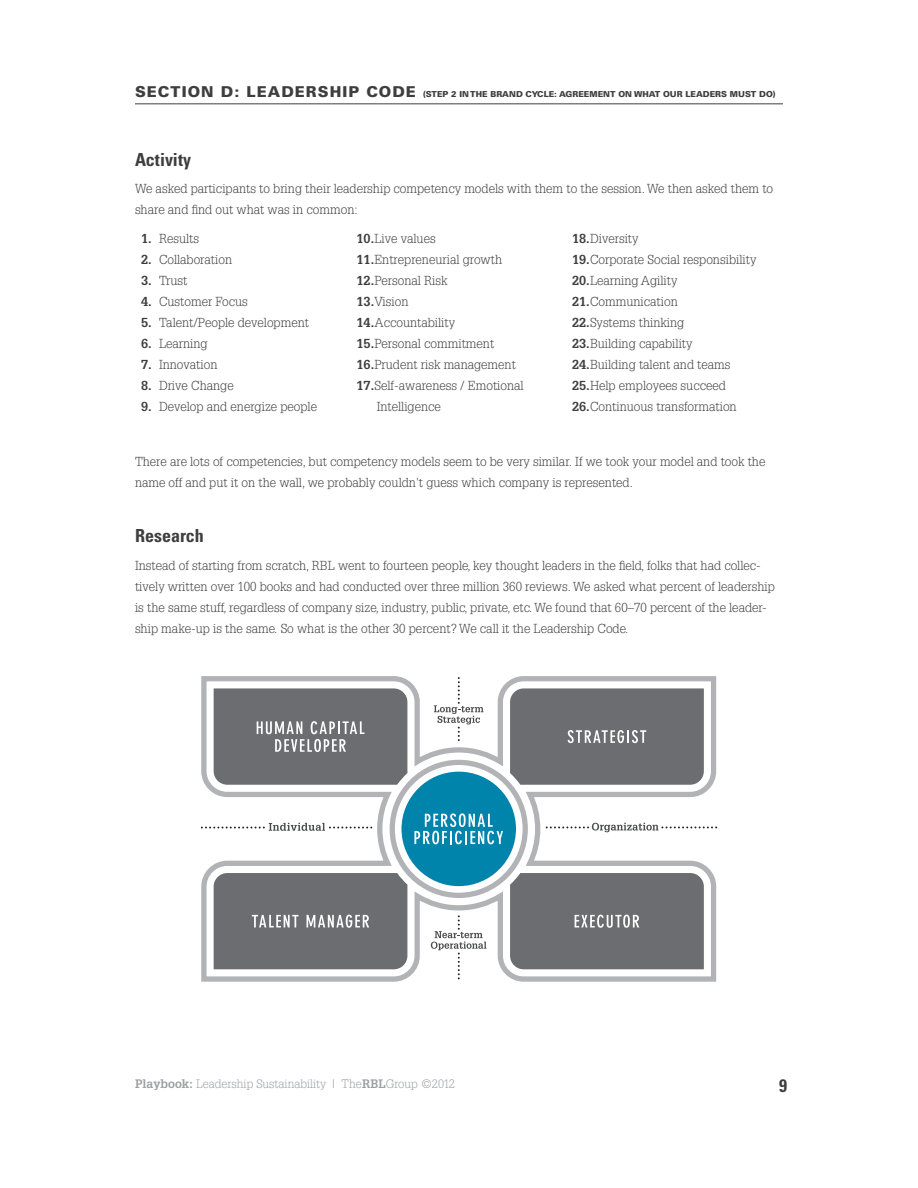
<style>
.page{position:relative;width:918px;height:1188px;background:#fff}
.page>*{position:absolute;margin:0;border:0;box-sizing:border-box;transform-origin:0 0}
.heading_2{font:700 condensed 18px "Univers";color:#3e3e3f}
.body{font:300 12.75px/21px "Glypha";color:#3e3e3f}
._1234_list_cont{font:300 12.75px/21px "Glypha";color:#3e3e3f}
._1234_list{font:300 12.75px "Glypha";color:#3e3e3f}
.t1{font:300 12px "Glypha";color:#9d9fa2}
.heading_1{font:900 8.25px "Univers";color:#3e3e3f}
.s1{font-size:15px}
.s2{font-weight:700}
.s3{font-weight:400}
</style>
<div class="page">
<hr style="left:135px;top:103px;width:648px;height:1px;background:#3e3e3f">
<svg style="left:200px;top:676px;width:518px;height:306px"></svg>
<div style="left:402px;top:772px;width:114px;height:114px;background:#0084ac;border-radius:50%"></div>
<svg style="left:214px;top:688px;width:193px;height:97px"></svg>
<div style="left:510px;top:688px;width:194px;height:97px;background:#6c6d70"></div>
<div style="left:214px;top:873px;width:193px;height:96px;background:#6c6d70"></div>
<div style="left:510px;top:873px;width:194px;height:96px;background:#6c6d70"></div>
<svg style="left:414px;top:813px;width:89px;height:31px"></svg>
<p class="heading_1" style="left:135px;top:89px;width:642px"><span class="s1">SECTION D: LEADERSHIP CODE</span> (STEP 2 IN THE BRAND CYCLE: AGREEMENT ON WHAT OUR LEADERS MUST DO)</p>
<p class="heading_2" style="left:135px;top:148px;width:57px">Activity</p>
<p class="body" style="left:135px;top:179px;width:640px">We asked participants to bring their leadership competency models with them to the session. We then asked them to share and find out what was in common:</p>
<p class="_1234_list" style="left:141px;top:231px;width:60px"><span class="s2">1.</span> Results</p>
<p class="_1234_list_cont" style="left:141px;top:249px;width:93px"><span class="s2">2.</span> Collaboration</p>
<p class="_1234_list_cont" style="left:141px;top:270px;width:48px"><span class="s2">3.</span> Trust</p>
<p class="_1234_list_cont" style="left:141px;top:291px;width:108px"><span class="s2">4.</span> Customer Focus</p>
<p class="_1234_list_cont" style="left:141px;top:312px;width:170px"><span class="s2">5.</span> Talent/People development</p>
<p class="_1234_list_cont" style="left:141px;top:333px;width:68px"><span class="s2">6.</span> Learning</p>
<p class="_1234_list_cont" style="left:141px;top:354px;width:78px"><span class="s2">7.</span> Innovation</p>
<p class="_1234_list_cont" style="left:141px;top:375px;width:94px"><span class="s2">8.</span> Drive Change</p>
<p class="_1234_list_cont" style="left:141px;top:396px;width:178px"><span class="s2">9.</span> Develop and energize people</p>
<p class="_1234_list_cont" style="left:356px;top:228px;width:81px"><span class="s2">10.</span>Live values</p>
<p class="_1234_list_cont" style="left:356px;top:249px;width:147px"><span class="s2">11.</span>Entrepreneurial growth</p>
<p class="_1234_list_cont" style="left:356px;top:270px;width:93px"><span class="s2">12.</span>Personal Risk</p>
<p class="_1234_list_cont" style="left:356px;top:291px;width:53px"><span class="s2">13.</span>Vision</p>
<p class="_1234_list_cont" style="left:356px;top:312px;width:100px"><span class="s2">14.</span>Accountability</p>
<p class="_1234_list_cont" style="left:356px;top:333px;width:139px"><span class="s2">15.</span>Personal commitment</p>
<p class="_1234_list_cont" style="left:356px;top:354px;width:161px"><span class="s2">16.</span>Prudent risk management</p>
<p class="_1234_list_cont" style="left:377px;top:375px;width:148px;text-indent:-20px"><span class="s2">17.</span>Self-awareness / Emotional<br>Intelligence</p>
<p class="_1234_list_cont" style="left:572px;top:228px;width:68px"><span class="s2">18.</span>Diversity</p>
<p class="_1234_list_cont" style="left:572px;top:249px;width:186px"><span class="s2">19.</span>Corporate Social responsibility</p>
<p class="_1234_list_cont" style="left:572px;top:270px;width:107px"><span class="s2">20.</span>Learning Agility</p>
<p class="_1234_list_cont" style="left:572px;top:291px;width:107px"><span class="s2">21.</span>Communication</p>
<p class="_1234_list_cont" style="left:572px;top:312px;width:114px"><span class="s2">22.</span>Systems thinking</p>
<p class="_1234_list_cont" style="left:572px;top:333px;width:122px"><span class="s2">23.</span>Building capability</p>
<p class="_1234_list_cont" style="left:572px;top:354px;width:160px"><span class="s2">24.</span>Building talent and teams</p>
<p class="_1234_list_cont" style="left:572px;top:375px;width:155px"><span class="s2">25.</span>Help employees succeed</p>
<p class="_1234_list_cont" style="left:572px;top:396px;width:166px"><span class="s2">26.</span>Continuous transformation</p>
<p class="body" style="left:135px;top:452px;width:632px">There are lots of competencies, but competency models seem to be very similar. If we took your model and took the name off and put it on the wall, we probably couldn’t guess which company is represented.</p>
<p class="heading_2" style="left:135px;top:525px;width:70px">Research</p>
<p class="body" style="left:135px;top:555px;width:641px">Instead of starting from scratch, RBL went to fourteen people, key thought leaders in the field, folks that had collec&shy;tively written over 100 books and had conducted over three million 360 reviews. We asked what percent of leadership is the same stuff, regardless of company size, industry, public, private, etc. We found that 60–70 percent of the leader&shy;ship make-up is the same. So what is the other 30 percent? We call it the Leadership Code.</p>
<p class="t1" style="left:135px;top:1077px;width:321px"><span class="s2">Playbook:</span> Leadership Sustainability <span class="s3">|</span> The<span class="s2">RBL</span>Group ©2012</p>
<h1 class="heading_2" style="left:779px;top:1074px;width:9px">9</h1>
</div>
